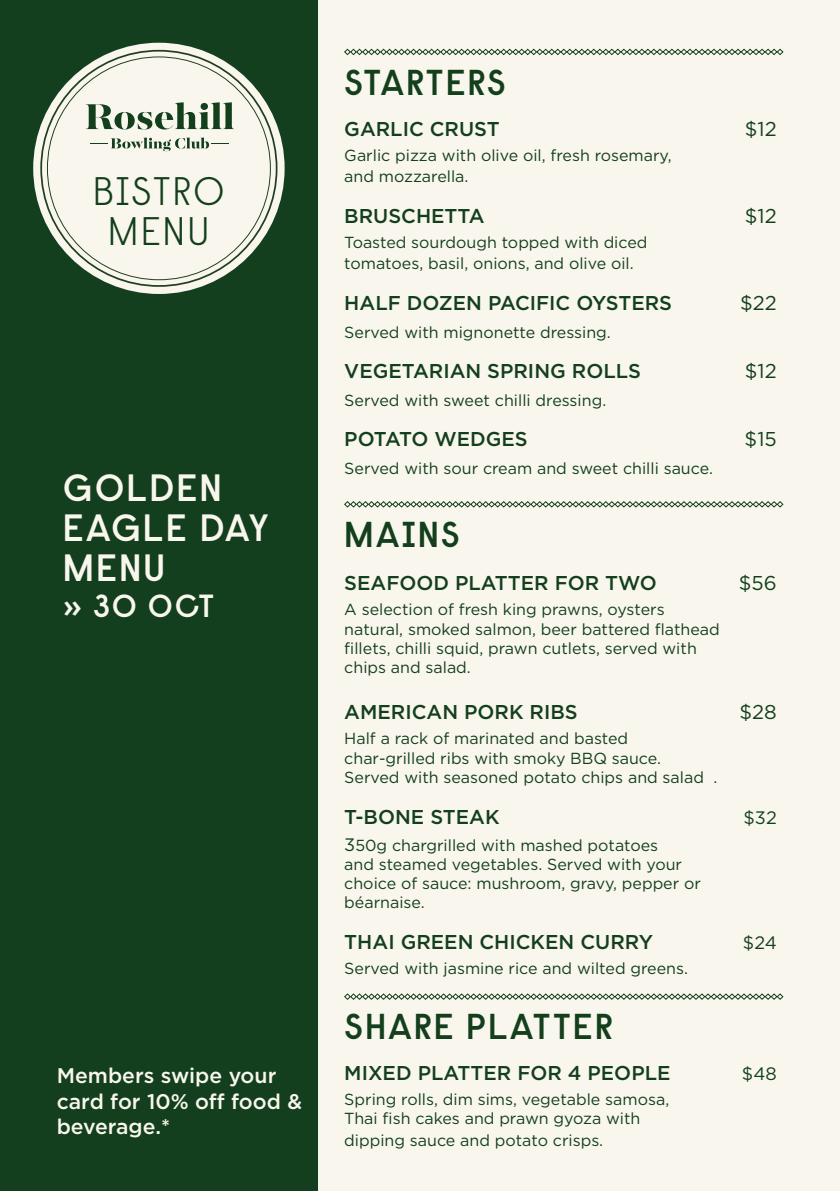
<style>
.page{position:relative;width:840px;height:1191px;background:#fff}
.page>*{position:absolute;margin:0;border:0;box-sizing:border-box;transform-origin:0 0}
.t1{font:300 39.8px/39.8px "Raisonne Pro";letter-spacing:.04em;color:#143f1d;text-align:center}
.t2{font:600 38px/40px "Raisonne Pro";letter-spacing:.05em;color:#f9f7ed}
.t3{font:600 36px "Raisonne Pro";letter-spacing:.05em;color:#143f1d}
.t4{font:600 36px "Raisonne Pro";letter-spacing:.025em;color:#143f1d}
.t5{font:600 32px "Raisonne Pro";color:#f9f7ed}
.t6{font:500 21.2px/25.4px "Gotham";color:#f9f7ed}
.t7{font:500 20px "Gotham";color:#133f1e}
.t8{font:20px "Gotham";color:#133f1e}
.t9{font:18px "Gotham";color:#133f1e}
.t10{font:16px/19.2px "Gotham";color:#133f1e}
.s1{font-family:"Gotham";font-weight:500}
.s2{font-size:18px}
</style>
<div class="page">
<div style="left:0;top:0;width:839px;height:1191px;background:#f9f7ed"></div>
<div style="left:0;top:0;width:317px;height:1191px;background:#133f1e"></div>
<div style="left:33px;top:43px;width:251px;height:251px;background:#f9f7ed;border-radius:50%"></div>
<svg style="left:85px;top:102px;width:149px;height:27px"></svg>
<svg style="left:90px;top:137px;width:139px;height:14px"></svg>
<svg style="left:344px;top:49px;width:439px;height:6px"></svg>
<svg style="left:344px;top:501px;width:439px;height:7px"></svg>
<svg style="left:344px;top:993px;width:439px;height:7px"></svg>
<h1 class="t1" style="left:93px;top:171px;width:133px">BISTRO<br>MENU</h1>
<h2 class="t2" style="left:63px;top:467px;width:207px">GOLDEN<br>EAGLE DAY<br>MENU</h2>
<h3 class="t5" style="left:63px;top:585px;width:153px"><span class="s1">»</span> 30 OCT</h3>
<h3 class="t6" style="left:57px;top:1062px;width:247px">Members swipe your card for 10% off food &amp; beverage.*</h3>
<h3 class="t4" style="left:344px;top:59px;width:163px">STARTERS</h3>
<p class="t7" style="left:344px;top:115px;width:157px">GARLIC CRUST</p>
<p class="t8" style="left:744px;top:116px;width:33px">$12</p>
<p class="t10" style="left:344px;top:144px;width:328px;line-height:21.6px">Garlic pizza with olive oil, fresh rosemary, and mozzarella.</p>
<p class="t7" style="left:344px;top:203px;width:142px">BRUSCHETTA</p>
<p class="t8" style="left:744px;top:203px;width:33px">$12</p>
<p class="t10" style="left:344px;top:231px;width:304px;line-height:21.6px">Toasted sourdough topped with diced tomatoes, basil, onions, and olive oil.</p>
<p class="t7" style="left:344px;top:290px;width:329px">HALF DOZEN PACIFIC OYSTERS</p>
<p class="t8" style="left:739px;top:290px;width:38px">$22</p>
<p class="t10" style="left:344px;top:322px;width:268px">Served with mignonette dressing.</p>
<p class="t7" style="left:344px;top:358px;width:298px">VEGETARIAN SPRING ROLLS</p>
<p class="t8" style="left:744px;top:358px;width:33px">$12</p>
<p class="t10" style="left:344px;top:390px;width:263px">Served with sweet chilli dressing.</p>
<p class="t7" style="left:344px;top:426px;width:185px">POTATO WEDGES</p>
<p class="t8" style="left:744px;top:426px;width:34px">$15</p>
<p class="t10" style="left:344px;top:458px;width:370px">Served with sour cream and sweet chilli sauce.</p>
<h3 class="t3" style="left:344px;top:511px;width:117px">MAINS</h3>
<p class="t7" style="left:344px;top:570px;width:314px">SEAFOOD PLATTER FOR TWO</p>
<p class="t8" style="left:738px;top:570px;width:39px">$56</p>
<p class="t10" style="left:344px;top:600px;width:377px">A selection of fresh king prawns, oysters natural, smoked salmon, beer battered flathead fillets, chilli squid, prawn cutlets, served with chips and salad.</p>
<p class="t7" style="left:344px;top:699px;width:235px">AMERICAN PORK RIBS</p>
<p class="t8" style="left:739px;top:699px;width:39px">$28</p>
<p class="t10" style="left:344px;top:728px;width:374px">Half a rack of marinated and basted char-grilled ribs with smoky BBQ sauce.<br>Served with seasoned potato chips and salad .</p>
<p class="t7" style="left:344px;top:803px;width:157px">T-BONE STEAK</p>
<p class="t9" style="left:743px;top:805px;width:35px">$32</p>
<p class="t10" style="left:344px;top:835px;width:358px"><span class="s2">3</span>50g chargrilled with mashed potatoes<br>and steamed vegetables. Served with your choice of sauce: mushroom, gravy, pepper or béarnaise.</p>
<p class="t7" style="left:344px;top:929px;width:310px">THAI GREEN CHICKEN CURRY</p>
<p class="t9" style="left:742px;top:931px;width:35px">$24</p>
<p class="t10" style="left:344px;top:958px;width:345px">Served with jasmine rice and wilted greens.</p>
<h3 class="t3" style="left:344px;top:1003px;width:270px">SHARE PLATTER</h3>
<p class="t7" style="left:344px;top:1060px;width:327px">MIXED PLATTER FOR 4 PEOPLE</p>
<p class="t9" style="left:741px;top:1062px;width:36px">$48</p>
<p class="t10" style="left:344px;top:1089px;width:326px">Spring rolls, dim sims, vegetable samosa,<br>Thai fish cakes and prawn gyoza with</p>
<p class="t10" style="left:344px;top:1130px;width:260px">dipping sauce and potato crisps.</p>
</div>
